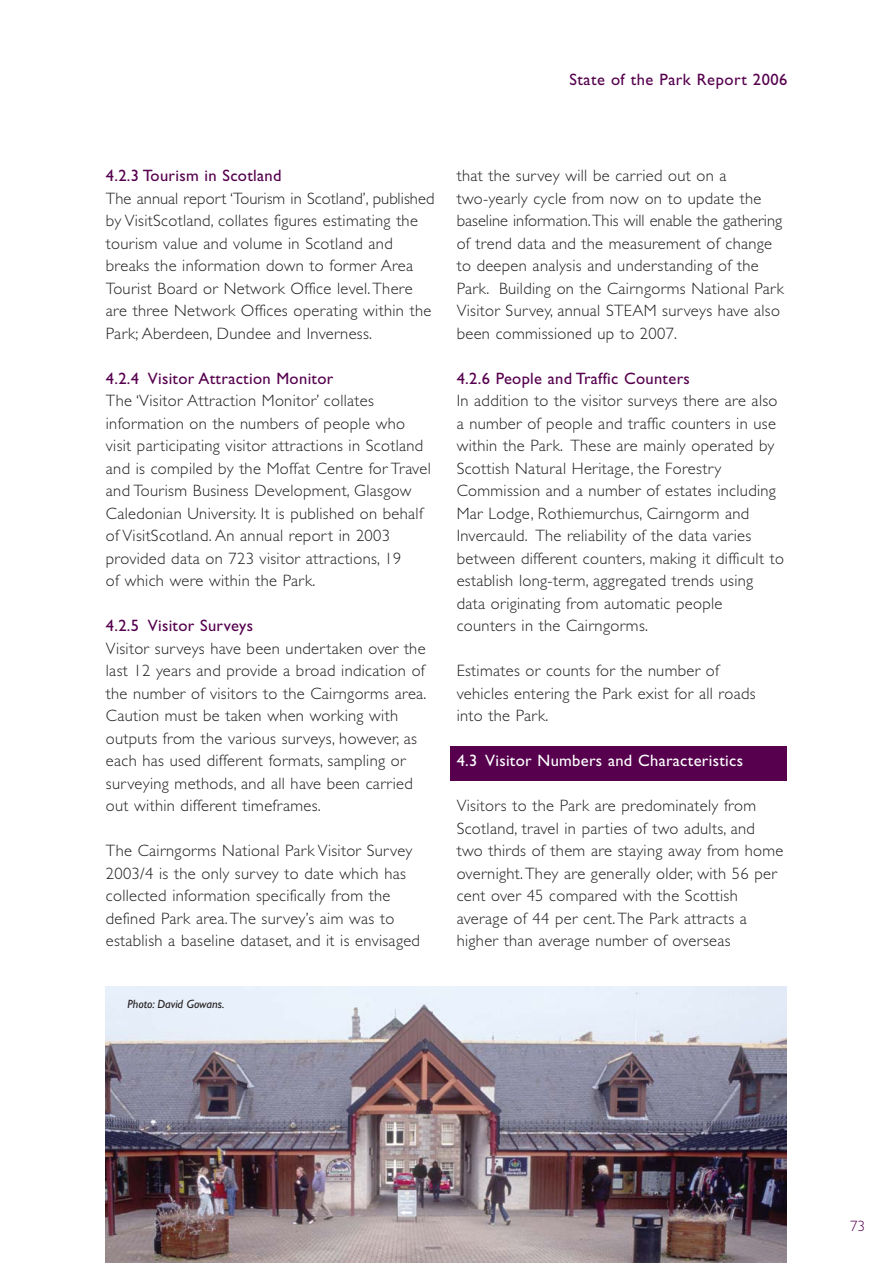
<style>
.page{position:relative;width:893px;height:1263px;background:#fff}
.page>*{position:absolute;margin:0;border:0;box-sizing:border-box;transform-origin:0 0}
.t1{font:300 16.5px/22.5px "Gill Sans";letter-spacing:.02em;color:#231f20}
.t2{font:16.5px "Gill Sans";letter-spacing:.02em;color:#56004e}
.t3{font:16.5px "Gill Sans";letter-spacing:.02em;color:#fff}
.t4{font:300 15px "Gill Sans";color:#56004e}
.t5{font:italic 12px "Gill Sans";color:#231f20}
</style>
<div class="page">
<div style="left:450px;top:746px;width:336px;height:34px;background:#56004e"></div>
<img style="left:106px;top:986px;width:680px;height:277px">
<p class="t2" style="left:569px;top:73px;width:219px">State of the Park Report 2006</p>
<p class="t2" style="left:106px;top:170px;width:177px">4.2.3 Tourism in Scotland</p>
<p class="t1" style="left:106px;top:189px;width:330px">The annual report ‘Tourism in Scotland’, published by VisitScotland, collates figures estimating the tourism value and volume in Scotland and breaks the information down to former Area Tourist Board or Network Office level.There are three Network Offices operating within the Park; Aberdeen, Dundee and Inverness.</p>
<p class="t2" style="left:106px;top:372px;width:229px">4.2.4 Visitor Attraction Monitor</p>
<p class="t1" style="left:106px;top:391px;width:326px">The ‘Visitor Attraction Monitor’ collates information on the numbers of people who visit participating visitor attractions in Scotland and is compiled by the Moffat Centre for Travel and Tourism Business Development, Glasgow Caledonian University. It is published on behalf of VisitScotland. An annual report in 2003 provided data on 723 visitor attractions, 19<br>of which were within the Park.</p>
<p class="t2" style="left:106px;top:620px;width:149px">4.2.5 Visitor Surveys</p>
<p class="t1" style="left:106px;top:639px;width:322px">Visitor surveys have been undertaken over the last 12 years and provide a broad indication of the number of visitors to the Cairngorms area.<br>Caution must be taken when working with outputs from the various surveys, however, as each has used different formats, sampling or surveying methods, and all have been carried out within different timeframes.</p>
<p class="t1" style="left:106px;top:841px;width:316px">The Cairngorms National Park Visitor Survey 2003/4 is the only survey to date which has collected information specifically from the defined Park area.The survey’s aim was to establish a baseline dataset, and it is envisaged</p>
<p class="t5" style="left:127px;top:999px;width:99px">Photo: David Gowans.</p>
<p class="t1" style="left:457px;top:166px;width:329px">that the survey will be carried out on a two-yearly cycle from now on to update the baseline information.This will enable the gathering of trend data and the measurement of change to deepen analysis and understanding of the Park. Building on the Cairngorms National Park Visitor Survey, annual STEAM surveys have also been commissioned up to 2007.</p>
<p class="t2" style="left:457px;top:372px;width:235px">4.2.6 People and Traffic Counters</p>
<p class="t1" style="left:457px;top:391px;width:329px">In addition to the visitor surveys there are also a number of people and traffic counters in use within the Park. These are mainly operated by Scottish Natural Heritage, the Forestry Commission and a number of estates including Mar Lodge, Rothiemurchus, Cairngorm and Invercauld. The reliability of the data varies between different counters, making it difficult to establish long-term, aggregated trends using data originating from automatic people counters in the Cairngorms.</p>
<p class="t1" style="left:457px;top:661px;width:300px">Estimates or counts for the number of vehicles entering the Park exist for all roads into the Park.</p>
<p class="t3" style="left:457px;top:755px;width:288px">4.3 Visitor Numbers and Characteristics</p>
<p class="t1" style="left:457px;top:796px;width:328px">Visitors to the Park are predominately from Scotland, travel in parties of two adults, and two thirds of them are staying away from home overnight.They are generally older, with 56 per cent over 45 compared with the Scottish average of 44 per cent.The Park attracts a higher than average number of overseas</p>
<p class="t4" style="left:850px;top:1220px;width:16px">73</p>
</div>
